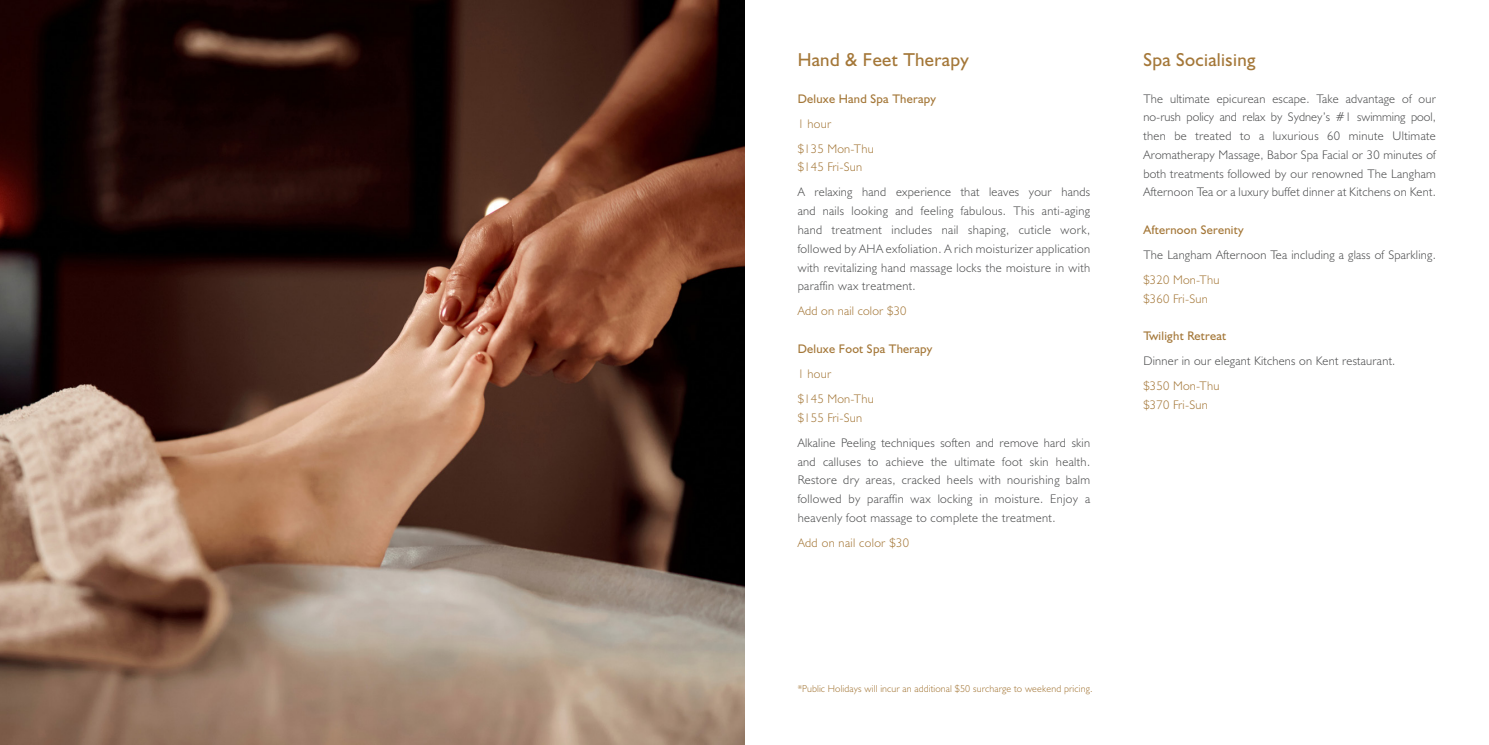
<style>
.page{position:relative;width:1489px;height:745px;background:#fff}
.page>*{position:absolute;margin:0;border:0;box-sizing:border-box;transform-origin:0 0}
.t1{font:18.75px "Humanist 521 BT";letter-spacing:.02em;color:#a47738}
.t2{font:300 12.5px/18.8px "Humanist 521 BT";letter-spacing:.02em;color:#4b4c4d;text-align:justify}
.t3{font:300 12.5px "Humanist 521 BT";letter-spacing:.02em;color:#a47738}
.t4{font:12.5px "Humanist 521 BT";letter-spacing:.02em;color:#a47738}
.t5{font:300 10px "Humanist 521 BT";letter-spacing:.015em;color:#a47738}
.s1{color:#a47738}
</style>
<div class="page">
<img style="left:0;top:0;width:744px;height:744px">
<p class="t1" style="left:797px;top:48px;width:173px">Hand &amp; Feet Therapy</p>
<p class="t1" style="left:1143px;top:48px;width:114px">Spa Socialising</p>
<p class="t4" style="left:797px;top:90px;width:140px">Deluxe Hand Spa Therapy</p>
<p class="t3" style="left:797px;top:115px;width:35px">1 hour</p>
<p class="t3" style="left:797px;top:140px;width:78px">$135 Mon-Thu</p>
<p class="t3" style="left:797px;top:159px;width:66px">$145 Fri-Sun</p>
<p class="t2" style="left:797px;top:182px;width:294px">A relaxing hand experience that leaves your hands and nails looking and feeling fabulous. This anti-aging hand treatment includes nail shaping, cuticle work, followed by AHA exfoliation. A rich moisturizer application with revitalizing hand massage locks the moisture in with paraffin wax treatment.</p>
<p class="t3" style="left:797px;top:303px;width:110px">Add on nail color $30</p>
<p class="t4" style="left:797px;top:340px;width:136px">Deluxe Foot Spa Therapy</p>
<p class="t3" style="left:797px;top:365px;width:35px">1 hour</p>
<p class="t3" style="left:797px;top:390px;width:78px">$145 Mon-Thu</p>
<p class="t3" style="left:797px;top:409px;width:66px">$155 Fri-Sun</p>
<p class="t2" style="left:797px;top:432px;width:294px">Alkaline Peeling techniques soften and remove hard skin and calluses to achieve the ultimate foot skin health.<br>Restore dry areas, cracked heels with nourishing balm followed by paraffin wax locking in moisture. Enjoy a heavenly foot massage to complete the treatment.</p>
<p class="t3" style="left:797px;top:534px;width:113px">Add on nail color $30</p>
<p class="t2" style="left:1143px;top:89px;width:294px">The ultimate epicurean escape. Take advantage of our no-rush policy and relax by Sydney’s #1 swimming pool, then be treated to a luxurious 60 minute Ultimate Aromatherapy Massage, Babor Spa Facial or 30 minutes of both treatments followed by our renowned The Langham Afternoon Tea or a luxury buffet dinner at Kitchens on Kent.</p>
<p class="t4" style="left:1143px;top:222px;width:102px">Afternoon Serenity</p>
<p class="t2" style="left:1143px;top:242px;width:294px;line-height:25px">The Langham Afternoon Tea including a glass of Sparkling. <span class="s1">$320 Mon-Thu</span></p>
<p class="t3" style="left:1143px;top:290px;width:66px">$360 Fri-Sun</p>
<p class="t4" style="left:1143px;top:328px;width:84px">Twilight Retreat</p>
<p class="t2" style="left:1143px;top:351px;width:253px">Dinner in our elegant Kitchens on Kent restaurant.</p>
<p class="t3" style="left:1143px;top:378px;width:78px">$350 Mon-Thu</p>
<p class="t3" style="left:1143px;top:397px;width:66px">$370 Fri-Sun</p>
<p class="t5" style="left:797px;top:681px;width:296px">*Public Holidays will incur an additional $50 surcharge to weekend pricing.</p>
</div>
